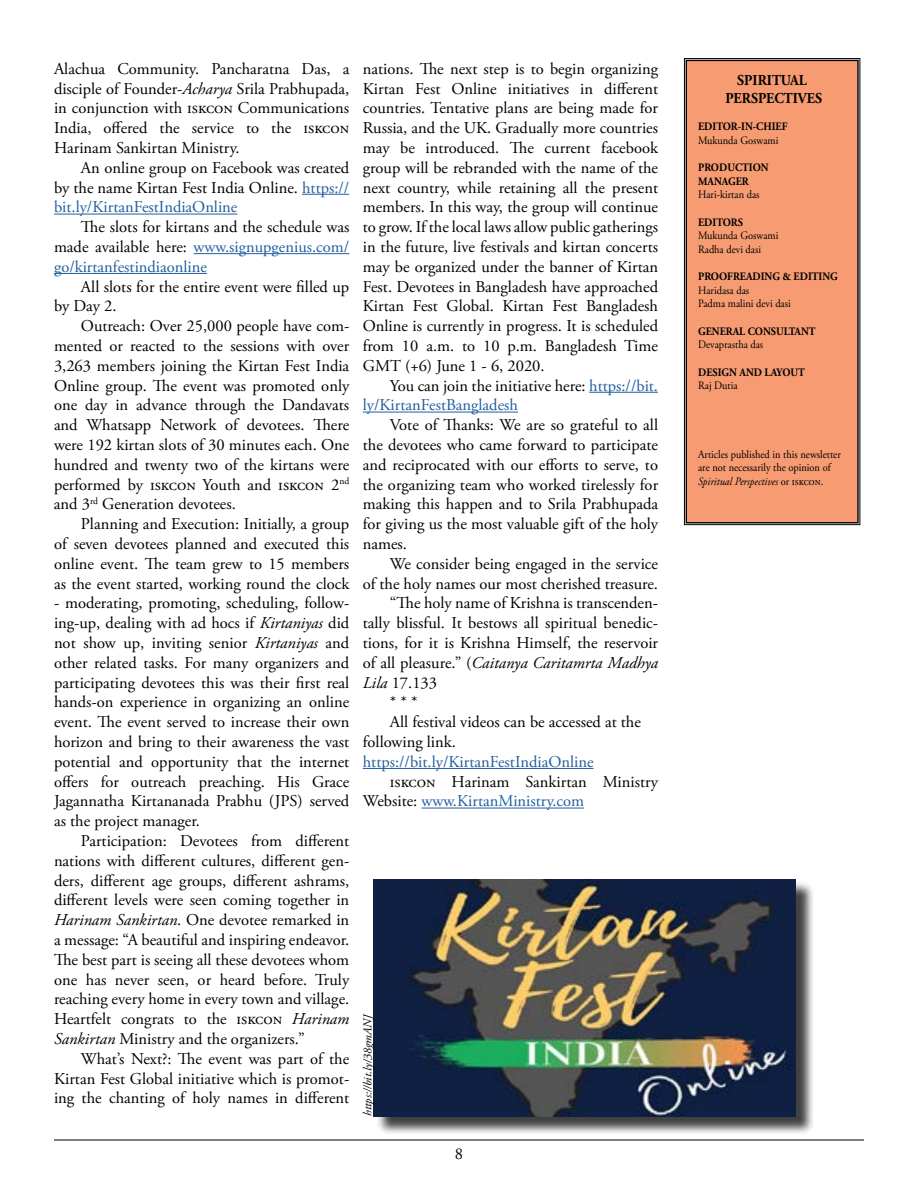
<style>
.page{position:relative;width:918px;height:1188px;background:#fff}
.page>*{position:absolute;margin:0;border:0;box-sizing:border-box;transform-origin:0 0}
.t1{font:16.5px/19.8px "Adobe Garamond Pro";color:#000;text-align:justify}
.t2{font:16.5px/19.8px "Adobe Garamond Pro";color:#215e9e}
.t3{font:italic 16.5px "Adobe Garamond Pro";color:#000}
.t4{font:700 15.15px/18.1px "Adobe Garamond Pro";color:#000;text-align:center;scale:.91 1}
.t5{font:italic 12px "Adobe Garamond Pro";color:#000}
.t6{font:11.4px/13.6px "Adobe Garamond Pro";color:#000;scale:.91 1}
.t7{font:700 11.4px/13.6px "Adobe Garamond Pro";color:#000;scale:.91 1}
.s1{font-style:italic}
.s2{color:#215e9e}
.s3{color:#000}
.s4{font-style:normal}
</style>
<div class="page">
<hr style="left:54px;top:1140px;width:810px;height:1px;background:#000">
<div style="left:685px;top:59px;width:174px;height:465px;background:#f79c72"></div>
<hr style="left:302px;top:194px;width:47px;height:1px;background:#215e9e">
<hr style="left:54px;top:214px;width:184px;height:1px;background:#215e9e">
<hr style="left:194px;top:253px;width:155px;height:1px;background:#215e9e">
<hr style="left:54px;top:273px;width:153px;height:1px;background:#215e9e">
<hr style="left:589px;top:392px;width:69px;height:1px;background:#215e9e">
<hr style="left:363px;top:412px;width:155px;height:1px;background:#215e9e">
<hr style="left:363px;top:768px;width:231px;height:1px;background:#215e9e">
<hr style="left:422px;top:808px;width:162px;height:1px;background:#215e9e">
<div style="left:376px;top:882px;width:438px;height:253px;background:#000;opacity:.75"></div>
<img style="left:374px;top:879px;width:422px;height:237px">
<p class="t1" style="left:54px;top:59px;width:297px">Alachua Community. Pancharatna Das, a disciple of Founder-<span class="s1">Acharya</span> Srila Prabhupada, in conjunction with iskcon Communications India, offered the service to the iskcon Harinam Sankirtan Ministry.</p>
<p class="t1" style="left:54px;top:158px;width:297px;text-indent:27px">An online group on Facebook was created by the name Kirtan Fest India Online. <span class="s2">https:// bit.ly/KirtanFestIndiaOnline</span></p>
<p class="t1" style="left:54px;top:218px;width:297px;text-indent:27px">The slots for kirtans and the schedule was made available here: <span class="s2">www.signupgenius.com/ go/kirtanfestindiaonline</span></p>
<p class="t1" style="left:54px;top:277px;width:297px;text-indent:27px">All slots for the entire event were filled up by Day 2.</p>
<p class="t1" style="left:54px;top:317px;width:297px;text-indent:27px">Outreach: Over 25,000 people have com&shy;mented or reacted to the sessions with over 3,263 members joining the Kirtan Fest India Online group. The event was promoted only one day in advance through the Dandavats and Whatsapp Network of devotees. There were 192 kirtan slots of 30 minutes each. One hundred and twenty two of the kirtans were performed by iskcon Youth and iskcon 2<sup>nd </sup>and 3<sup>rd</sup> Generation devotees.</p>
<p class="t1" style="left:54px;top:515px;width:297px;text-indent:27px">Planning and Execution: Initially, a group of seven devotees planned and executed this online event. The team grew to 15 members as the event started, working round the clock</p>
<p class="t1" style="left:54px;top:594px;width:297px">- moderating, promoting, scheduling, follow&shy;ing-up, dealing with ad hocs if <span class="s1">Kirtaniyas</span> did not show up, inviting senior <span class="s1">Kirtaniyas</span> and other related tasks. For many organizers and participating devotees this was their first real hands-on experience in organizing an online event. The event served to increase their own horizon and bring to their awareness the vast potential and opportunity that the internet offers for outreach preaching. His Grace Jagannatha Kirtananada Prabhu (JPS) served as the project manager.</p>
<p class="t1" style="left:54px;top:831px;width:297px;text-indent:27px">Participation: Devotees from different nations with different cultures, different gen&shy;ders, different age groups, different ashrams, different levels were seen coming together in <span class="s1">Harinam Sankirtan</span>. One devotee remarked in a message: “A beautiful and inspiring endeavor.<br>The best part is seeing all these devotees whom one has never seen, or heard before. Truly reaching every home in every town and village.<br>Heartfelt congrats to the iskcon <span class="s1">Harinam Sankirtan</span> Ministry and the organizers.”</p>
<p class="t1" style="left:54px;top:1049px;width:297px;text-indent:27px">What’s Next?: The event was part of the Kirtan Fest Global initiative which is promot&shy;ing the chanting of holy names in different</p>
<p class="t1" style="left:363px;top:59px;width:297px">nations. The next step is to begin organizing Kirtan Fest Online initiatives in different countries. Tentative plans are being made for Russia, and the UK. Gradually more countries may be introduced. The current facebook group will be rebranded with the name of the next country, while retaining all the present members. In this way, the group will continue to grow. If the local laws allow public gatherings in the future, live festivals and kirtan concerts may be organized under the banner of Kirtan Fest. Devotees in Bangladesh have approached Kirtan Fest Global. Kirtan Fest Bangladesh Online is currently in progress. It is scheduled from 10 a.m. to 10 p.m. Bangladesh Time GMT (+6) June 1 - 6, 2020.</p>
<p class="t2" style="left:363px;top:376px;width:297px;text-indent:27px"><span class="s3">You can join the initiative here:</span> https://bit. ly/KirtanFestBangladesh</p>
<p class="t1" style="left:363px;top:416px;width:297px;text-indent:27px">Vote of Thanks: We are so grateful to all the devotees who came forward to participate and reciprocated with our efforts to serve, to the organizing team who worked tirelessly for making this happen and to Srila Prabhupada for giving us the most valuable gift of the holy names.</p>
<p class="t1" style="left:390px;top:554px;width:270px">We consider being engaged in the service</p>
<p class="t1" style="left:363px;top:574px;width:297px">of the holy names our most cherished treasure.</p>
<p class="t1" style="left:390px;top:594px;width:270px">“The holy name of Krishna is transcenden-</p>
<p class="t1" style="left:363px;top:614px;width:297px">tally blissful. It bestows all spiritual benedic-</p>
<p class="t1" style="left:363px;top:633px;width:297px">tions, for it is Krishna Himself, the reservoir</p>
<p class="t3" style="left:363px;top:653px;width:297px"><span class="s4">of all pleasure.” (</span>Caitanya Caritamrta Madhya</p>
<p class="t1" style="left:363px;top:673px;width:76px"><span class="s1">Lila</span> 17.133</p>
<p class="t1" style="left:390px;top:693px;width:29px">* * *</p>
<p class="t1" style="left:390px;top:713px;width:253px">All festival videos can be accessed at the</p>
<p class="t1" style="left:363px;top:732px;width:95px">following link.</p>
<p class="t2" style="left:363px;top:752px;width:232px">https://bit.ly/KirtanFestIndiaOnline</p>
<p class="t1" style="left:363px;top:772px;width:297px;text-indent:27px">iskcon Harinam Sankirtan Ministry<br>Website: <span class="s2">www.KirtanMinistry.com</span></p>
<p class="t5" style="left:361px;top:1116px;width:105px;rotate:-90deg">https://bit.ly/38gmANJ</p>
<p class="t1" style="left:455px;top:1145px;width:10px">8</p>
<p class="t4" style="left:726px;top:71px;width:108px">SPIRITUAL<br>PERSPECTIVES</p>
<p class="t7" style="left:698px;top:120px;width:100px">EDITOR-IN-CHIEF</p>
<p class="t6" style="left:698px;top:134px;width:90px">Mukunda Goswami</p>
<p class="t7" style="left:698px;top:161px;width:79px">PRODUCTION<br>MANAGER</p>
<p class="t6" style="left:698px;top:188px;width:69px">Hari-kirtan das</p>
<p class="t7" style="left:698px;top:215px;width:51px">EDITORS</p>
<p class="t6" style="left:698px;top:229px;width:90px">Mukunda Goswami<br>Radha devi dasi</p>
<p class="t7" style="left:698px;top:270px;width:155px">PROOFREADING &amp; EDITING</p>
<p class="t6" style="left:698px;top:284px;width:103px">Haridasa das<br>Padma malini devi dasi</p>
<p class="t7" style="left:698px;top:324px;width:131px">GENERAL CONSULTANT</p>
<p class="t6" style="left:698px;top:338px;width:73px">Devaprastha das</p>
<p class="t7" style="left:698px;top:365px;width:119px">DESIGN AND LAYOUT</p>
<p class="t6" style="left:698px;top:379px;width:45px">Raj Dutia</p>
<p class="t6" style="left:698px;top:447px;width:158px">Articles published in this newsletter are not necessarily the opinion of<br><span class="s1">Spiritual Perspectives</span> or iskcon.</p>
</div>
